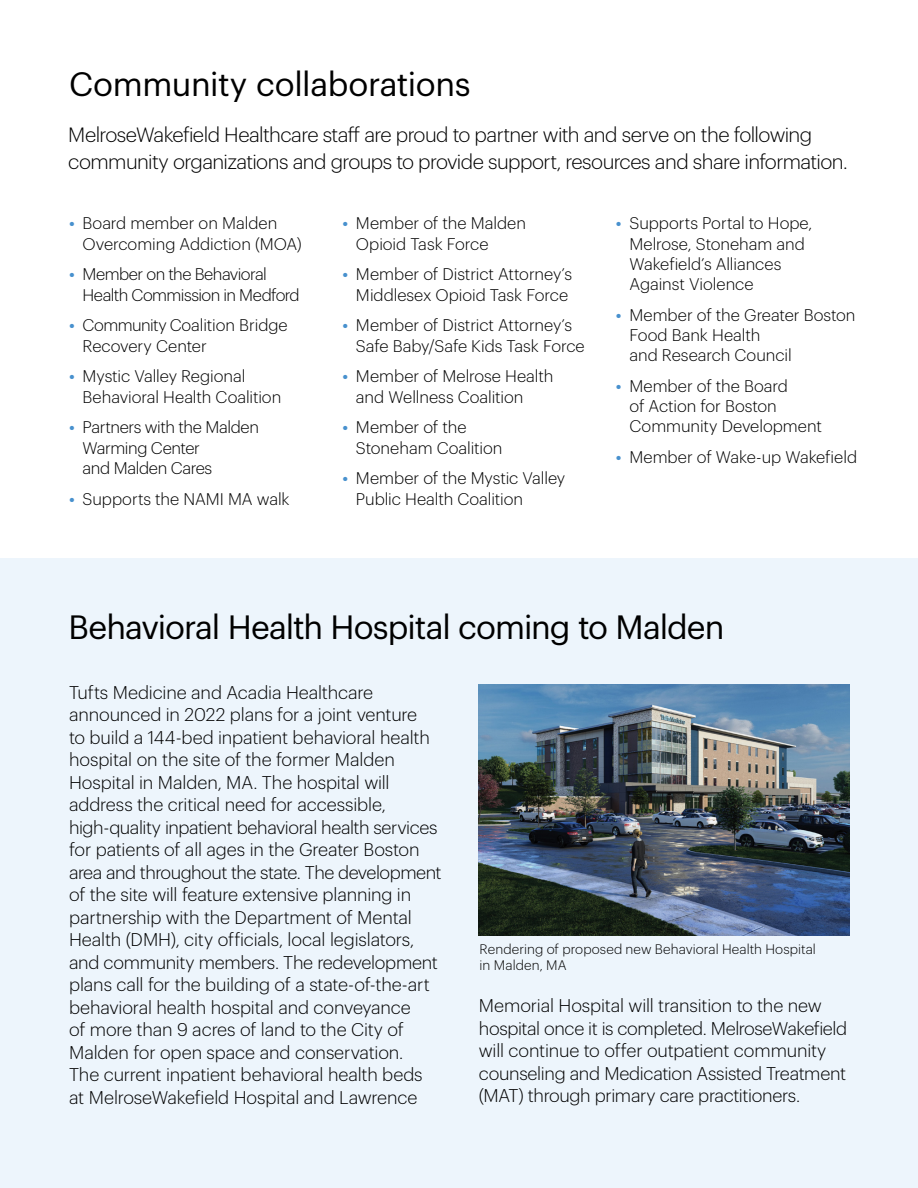
<style>
.page{position:relative;width:918px;height:1188px;background:#fff}
.page>*{position:absolute;margin:0;border:0;box-sizing:border-box;transform-origin:0 0}
.t1{font:33px "Graphik";letter-spacing:-.025em;color:#000}
.t2{font:300 20.25px/26.2px "Graphik";letter-spacing:-.03em;color:#000}
.t3{font:300 18px/22.5px "Graphik";letter-spacing:-.01em;color:#000}
.t4{font:300 16.5px/20.2px "Graphik";letter-spacing:-.005em;color:#000}
.t5{font:300 16.5px/20.2px "Graphik";letter-spacing:-.025em;color:#000}
.t6{font:300 16.5px/20.2px "Graphik";letter-spacing:-.03em;color:#000}
.t7{font:300 13.5px/15.8px "Graphik";letter-spacing:.01em;color:#000}
.s1{font-weight:500;color:#4891ce}
</style>
<div class="page">
<div style="left:0;top:558px;width:918px;height:630px;background:#edf5fc"></div>
<img style="left:479px;top:684px;width:371px;height:252px">
<h1 class="t1" style="left:69px;top:59px;width:403px">Community collaborations</h1>
<p class="t2" style="left:68px;top:120px;width:781px">MelroseWakefield Healthcare staff are proud to partner with and serve on the following community organizations and groups to provide support, resources and share information.</p>
<p class="t4" style="left:83px;top:212px;width:221px;text-indent:-13px"><span class="s1">•</span> Board member on Malden<br>Overcoming Addiction (MOA)</p>
<p class="t6" style="left:83px;top:263px;width:219px;text-indent:-13px"><span class="s1">•</span> Member on the Behavioral<br>Health Commission in Medford</p>
<p class="t4" style="left:83px;top:314px;width:207px;text-indent:-13px"><span class="s1">•</span> Community Coalition Bridge<br>Recovery Center</p>
<p class="t4" style="left:83px;top:365px;width:200px;text-indent:-13px"><span class="s1">•</span> Mystic Valley Regional<br>Behavioral Health Coalition</p>
<p class="t5" style="left:83px;top:416px;width:178px;text-indent:-13px"><span class="s1">•</span> Partners with the Malden<br>Warming Center<br>and Malden Cares</p>
<p class="t4" style="left:69px;top:487px;width:222px"><span class="s1">•</span> Supports the NAMI MA walk</p>
<p class="t4" style="left:356px;top:212px;width:171px;text-indent:-13px"><span class="s1">•</span> Member of the Malden<br>Opioid Task Force</p>
<p class="t4" style="left:342px;top:263px;width:231px;text-align:center"><span class="s1">•</span> Member of District Attorney’s<br>Middlesex Opioid Task Force</p>
<p class="t4" style="left:356px;top:314px;width:230px;text-indent:-13px"><span class="s1">•</span> Member of District Attorney’s<br>Safe Baby/Safe Kids Task Force</p>
<p class="t4" style="left:356px;top:365px;width:199px;text-indent:-13px"><span class="s1">•</span> Member of Melrose Health and Wellness Coalition</p>
<p class="t4" style="left:356px;top:416px;width:148px;text-indent:-13px"><span class="s1">•</span> Member of the<br>Stoneham Coalition</p>
<p class="t4" style="left:356px;top:467px;width:211px;text-indent:-13px"><span class="s1">•</span> Member of the Mystic Valley<br>Public Health Coalition</p>
<p class="t4" style="left:629px;top:212px;width:184px;text-indent:-13px"><span class="s1">•</span> Supports Portal to Hope,<br>Melrose, Stoneham and<br>Wakefield’s Alliances<br>Against Violence</p>
<p class="t4" style="left:629px;top:303px;width:228px;text-indent:-13px"><span class="s1">•</span> Member of the Greater Boston<br>Food Bank Health<br>and Research Council</p>
<p class="t4" style="left:629px;top:375px;width:194px;text-indent:-13px"><span class="s1">•</span> Member of the Board<br>of Action for Boston<br>Community Development</p>
<p class="t4" style="left:616px;top:446px;width:243px"><span class="s1">•</span> Member of Wake-up Wakefield</p>
<h1 class="t1" style="left:69px;top:602px;width:657px">Behavioral Health Hospital coming to Malden</h1>
<p class="t3" style="left:69px;top:679px;width:374px">Tufts Medicine and Acadia Healthcare announced in 2022 plans for a joint venture<br>to build a 144-bed inpatient behavioral health hospital on the site of the former Malden Hospital in Malden, MA. The hospital will address the critical need for accessible, high-quality inpatient behavioral health services for patients of all ages in the Greater Boston area and throughout the state. The development of the site will feature extensive planning in partnership with the Department of Mental Health (DMH), city officials, local legislators, and community members. The redevelopment plans call for the building of a state-of-the-art behavioral health hospital and conveyance<br>of more than 9 acres of land to the City of Malden for open space and conservation.<br>The current inpatient behavioral health beds at MelroseWakefield Hospital and Lawrence</p>
<p class="t7" style="left:480px;top:941px;width:338px">Rendering of proposed new Behavioral Health Hospital in Malden, MA</p>
<p class="t3" style="left:479px;top:993px;width:370px">Memorial Hospital will transition to the new hospital once it is completed. MelroseWakefield will continue to offer outpatient community counseling and Medication Assisted Treatment (MAT) through primary care practitioners.</p>
</div>
